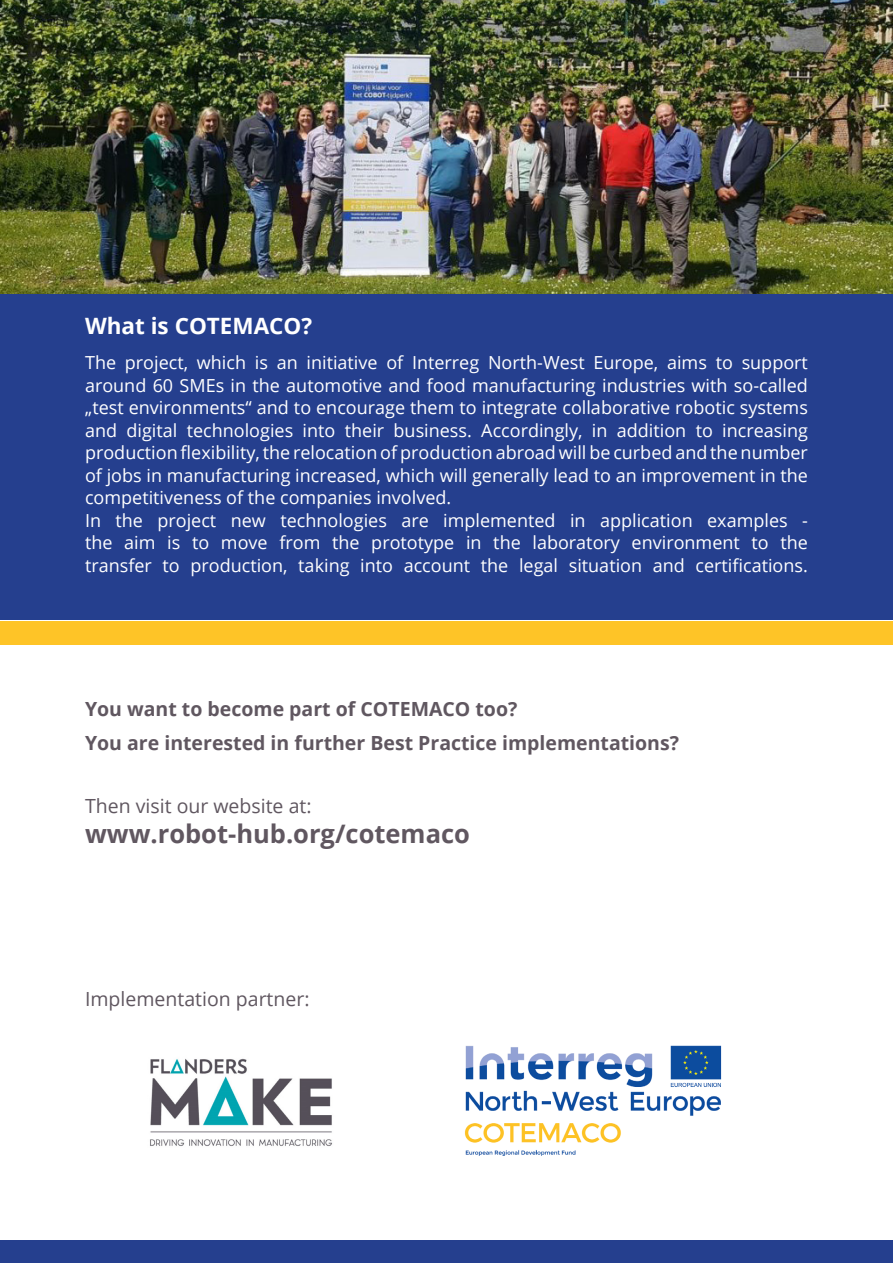
<style>
.page{position:relative;width:893px;height:1263px;background:#fff}
.page>*{position:absolute;margin:0;border:0;box-sizing:border-box;transform-origin:0 0}
.Titel_Fließtexte{font:700 25.5px "Open Sans";color:#605760}
.Titel_Fließtexte-2{font:700 22.5px "Open Sans";color:#fff}
.Titel_Fließtexte-3{font:700 19.5px "Open Sans";color:#605760}
.Titel_Fließtexte-4{font:19.5px "Open Sans";color:#605760}
.Fließtexte{font:18px/22.5px "Open Sans";color:#fff;text-align:justify}
</style>
<div class="page">
<div style="left:0;top:1241px;width:893px;height:22px;background:#253f8e"></div>
<div style="left:0;top:294px;width:893px;height:326px;background:#253f8e"></div>
<div style="left:0;top:621px;width:893px;height:23px;background:#fec427"></div>
<img style="left:0;top:0;width:893px;height:294px">
<img style="left:464px;top:1045px;width:258px;height:111px">
<img style="left:150px;top:1058px;width:182px;height:88px">
<p class="Titel_Fließtexte-2" style="left:85px;top:310px;width:229px">What is COTEMACO?</p>
<p class="Fließtexte" style="left:85px;top:351px;width:724px">The project, which is an initiative of Interreg North-West Europe, aims to support around 60 SMEs in the automotive and food manufacturing industries with so-called „test environments“ and to encourage them to integrate collaborative robotic systems and digital technologies into their business. Accordingly, in addition to increasing production flexibility, the relocation of production abroad will be curbed and the number of jobs in manufacturing increased, which will generally lead to an improvement in the competitiveness of the companies involved.</p>
<p class="Fließtexte" style="left:85px;top:508px;width:724px">In the project new technologies are implemented in application examples - the aim is to move from the prototype in the laboratory environment to the transfer to production, taking into account the legal situation and certifications.</p>
<p class="Titel_Fließtexte-3" style="left:85px;top:695px;width:434px">You want to become part of COTEMACO too?</p>
<p class="Titel_Fließtexte-3" style="left:85px;top:729px;width:596px">You are interested in further Best Practice implementations?</p>
<p class="Titel_Fließtexte-4" style="left:85px;top:792px;width:228px">Then visit our website at:</p>
<p class="Titel_Fließtexte" style="left:85px;top:816px;width:386px">www.robot-hub.org/cotemaco</p>
<p class="Titel_Fließtexte-4" style="left:85px;top:986px;width:226px">Implementation partner:</p>
</div>
